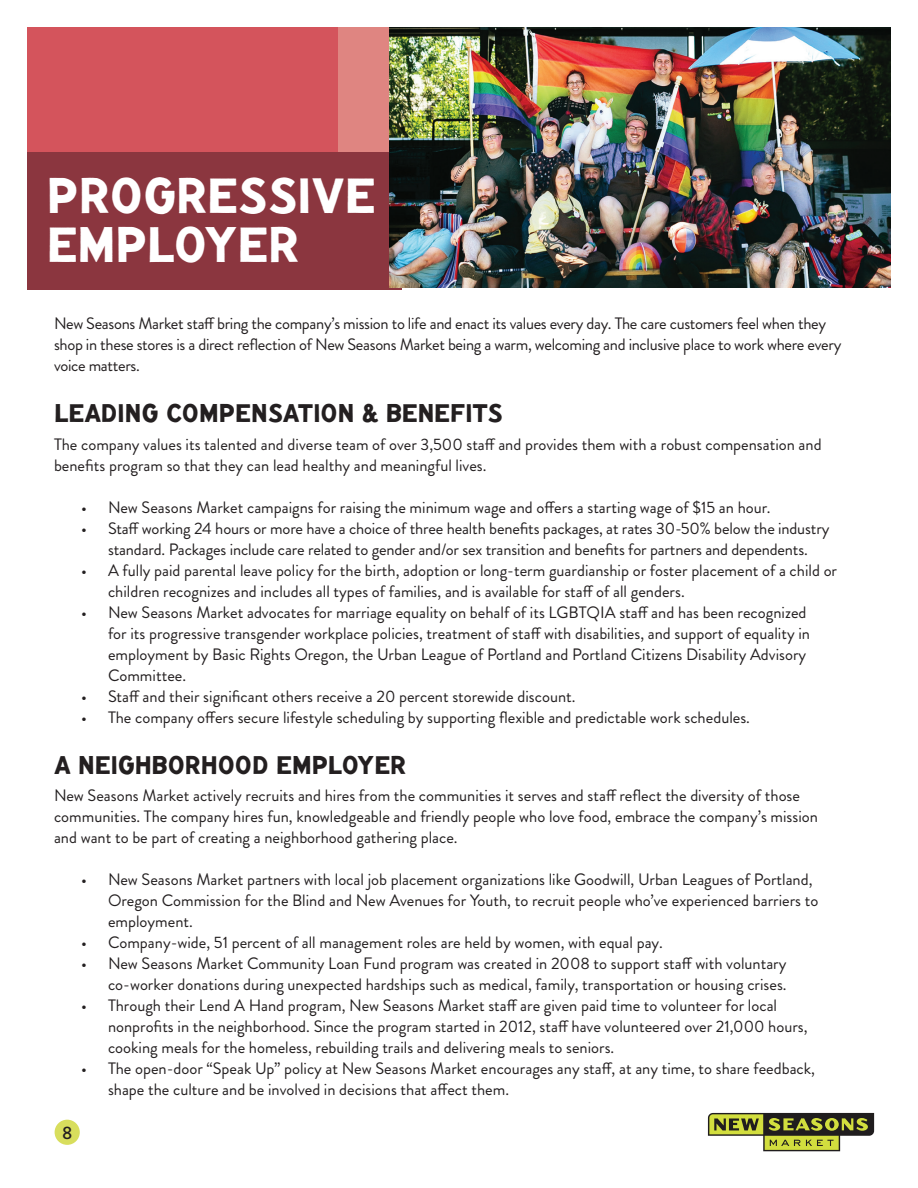
<style>
.page{position:relative;width:918px;height:1188px;background:#fff}
.page>*{position:absolute;margin:0;border:0;box-sizing:border-box;transform-origin:0 0}
.t1{font:49.5px/49.5px "NSM Market";color:#fff}
.t2{font:25.5px "NSM Market";color:#231f20}
.t3{font:500 18px "Brandon Grotesque";color:#231f20}
.t4{font:16.5px/21px "Brandon Grotesque";color:#231f20}
.t5{font:16.5px/21px "Brandon Grotesque";letter-spacing:-.02em;color:#231f20}
</style>
<div class="page">
<div style="left:55px;top:1120px;width:25px;height:25px;background:#d8de5d;border-radius:50%"></div>
<svg style="left:708px;top:1113px;width:166px;height:38px"></svg>
<div style="left:27px;top:27px;width:363px;height:190px;background:#d4545c"></div>
<div style="left:338px;top:27px;width:64px;height:139px;background:#df8581"></div>
<div style="left:27px;top:152px;width:374px;height:137px;background:#8b363f"></div>
<img style="left:389px;top:27px;width:502px;height:260px">
<p class="t1" style="left:47px;top:171px;width:330px">PROGRESSIVE<br>EMPLOYER</p>
<p class="t5" style="left:54px;top:313px;width:789px">New Seasons Market staff bring the company’s mission to life and enact its values every day. The care customers feel when they shop in these stores is a direct reflection of New Seasons Market being a warm, welcoming and inclusive place to work where every voice matters.</p>
<p class="t2" style="left:54px;top:398px;width:450px">LEADING COMPENSATION &amp; BENEFITS</p>
<p class="t4" style="left:54px;top:434px;width:769px">The company values its talented and diverse team of over 3,500 staff and provides them with a robust compensation and benefits program so that they can lead healthy and meaningful lives.</p>
<p class="t4" style="left:81px;top:497px;width:691px">• New Seasons Market campaigns for raising the minimum wage and offers a starting wage of $15 an hour.</p>
<p class="t4" style="left:81px;top:518px;width:750px;text-align:center">• Staff working 24 hours or more have a choice of three health benefits packages, at rates 30-50% below the industry standard. Packages include care related to gender and/or sex transition and benefits for partners and dependents.</p>
<p class="t4" style="left:108px;top:560px;width:731px;text-indent:-27px">• A fully paid parental leave policy for the birth, adoption or long-term guardianship or foster placement of a child or children recognizes and includes all types of families, and is available for staff of all genders.</p>
<p class="t4" style="left:108px;top:602px;width:704px;text-indent:-27px">• New Seasons Market advocates for marriage equality on behalf of its LGBTQIA staff and has been recognized for its progressive transgender workplace policies, treatment of staff with disabilities, and support of equality in employment by Basic Rights Oregon, the Urban League of Portland and Portland Citizens Disability Advisory Committee.</p>
<p class="t4" style="left:81px;top:686px;width:496px">• Staff and their significant others receive a 20 percent storewide discount.</p>
<p class="t4" style="left:81px;top:707px;width:670px">• The company offers secure lifestyle scheduling by supporting flexible and predictable work schedules.</p>
<p class="t2" style="left:54px;top:750px;width:354px">A NEIGHBORHOOD EMPLOYER</p>
<p class="t4" style="left:54px;top:785px;width:765px">New Seasons Market actively recruits and hires from the communities it serves and staff reflect the diversity of those communities. The company hires fun, knowledgeable and friendly people who love food, embrace the company’s mission and want to be part of creating a neighborhood gathering place.</p>
<p class="t4" style="left:108px;top:869px;width:712px;text-indent:-27px">• New Seasons Market partners with local job placement organizations like Goodwill, Urban Leagues of Portland,<br>Oregon Commission for the Blind and New Avenues for Youth, to recruit people who’ve experienced barriers to employment.</p>
<p class="t4" style="left:81px;top:932px;width:583px">• Company-wide, 51 percent of all management roles are held by women, with equal pay.</p>
<p class="t4" style="left:81px;top:953px;width:707px;text-align:right">• New Seasons Market Community Loan Fund program was created in 2008 to support staff with voluntary co-worker donations during unexpected hardships such as medical, family, transportation or housing crises.</p>
<p class="t4" style="left:108px;top:995px;width:701px;text-indent:-27px">• Through their Lend A Hand program, New Seasons Market staff are given paid time to volunteer for local nonprofits in the neighborhood. Since the program started in 2012, staff have volunteered over 21,000 hours, cooking meals for the homeless, rebuilding trails and delivering meals to seniors.</p>
<p class="t4" style="left:108px;top:1058px;width:709px;text-indent:-27px">• The open-door “Speak Up” policy at New Seasons Market encourages any staff, at any time, to share feedback, shape the culture and be involved in decisions that affect them.</p>
<p class="t3" style="left:62px;top:1120px;width:12px">8</p>
</div>
